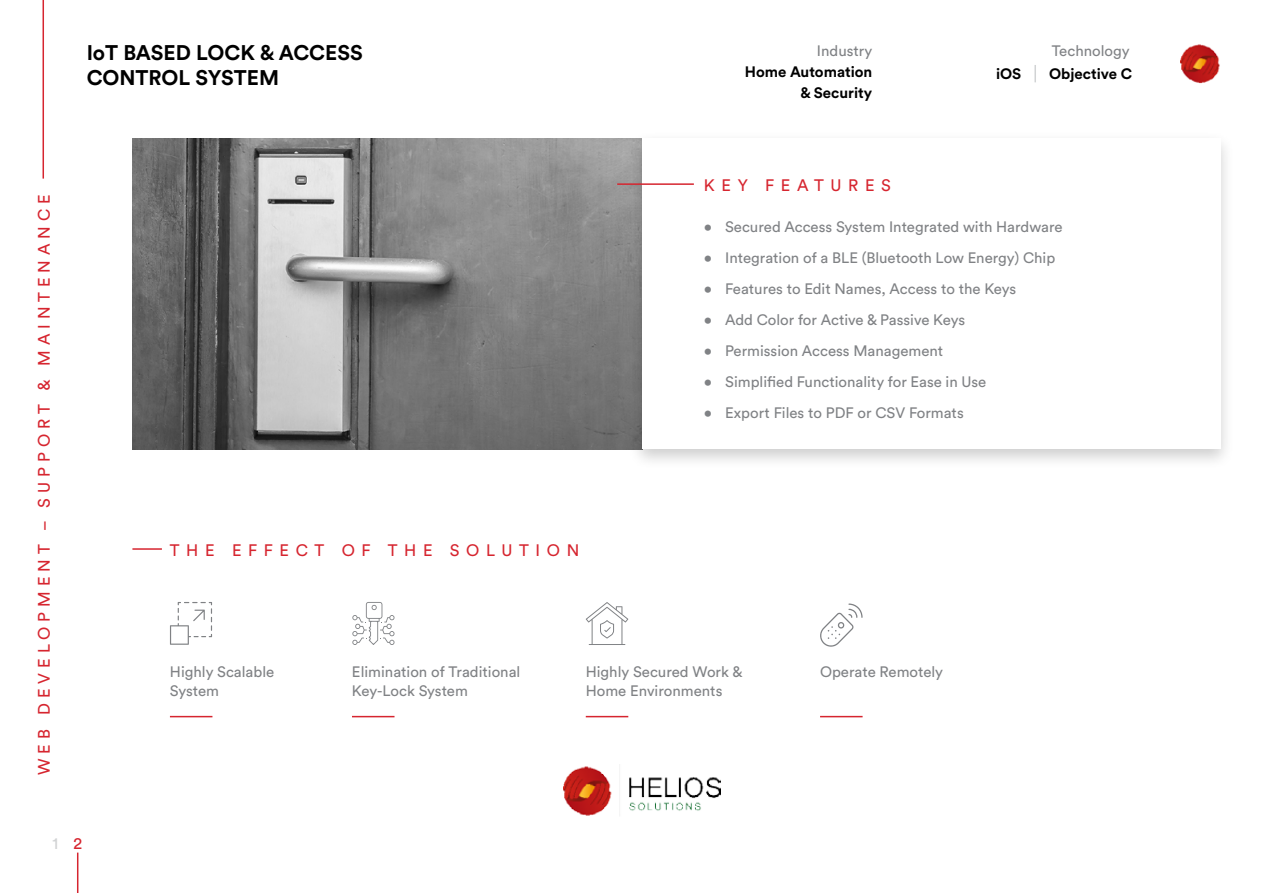
<style>
.page{position:relative;width:1263px;height:893px;background:#fff}
.page>*{position:absolute;margin:0;border:0;box-sizing:border-box;transform-origin:0 0}
.t1{font:700 21px/25.2px "Circular Std";color:#000}
.t2{font:16.5px "Circular Std";letter-spacing:.3em;color:#d6252f}
.t3{font:16.5px "Circular Std";letter-spacing:.4em;color:#d6252f}
.t4{font:16.5px "Circular Std";color:#d1d3d4}
.t5{font:15px/19.5px "Circular Std";color:#808285}
.t6{font:700 15px/21px "Circular Std";color:#000;text-align:right}
.s1{color:#d6252f}
</style>
<div class="page">
<img style="left:132px;top:139px;width:496px;height:310px">
<hr style="left:77px;top:853px;width:1px;height:40px;background:#d6252f">
<div style="left:628px;top:131px;width:607px;height:339px;background:#000;opacity:.2"></div>
<div style="left:642px;top:139px;width:578px;height:310px;background:#fff"></div>
<hr style="left:617px;top:183px;width:77px;height:2px;background:#d6252f">
<hr style="left:132px;top:548px;width:30px;height:2px;background:#d6252f">
<hr style="left:170px;top:716px;width:42px;height:1px;background:#d6252f">
<hr style="left:352px;top:716px;width:42px;height:1px;background:#d6252f">
<hr style="left:586px;top:716px;width:42px;height:1px;background:#d6252f">
<hr style="left:820px;top:716px;width:42px;height:1px;background:#d6252f">
<img style="left:563px;top:766px;width:158px;height:50px">
<hr style="left:43px;top:0;width:1px;height:179px;background:#d6252f">
<svg style="left:1034px;top:65px;width:2px;height:17px"></svg>
<img style="left:1180px;top:44px;width:40px;height:40px">
<svg style="left:170px;top:602px;width:42px;height:43px"></svg>
<svg style="left:352px;top:602px;width:42px;height:43px"></svg>
<svg style="left:586px;top:602px;width:42px;height:43px"></svg>
<svg style="left:820px;top:603px;width:42px;height:44px"></svg>
<p class="t2" style="left:34px;top:775px;width:582px;rotate:-90deg">WEB DEVELOPMENT – SUPPORT &amp; MAINTENANCE</p>
<h1 class="t1" style="left:87px;top:39px;width:278px">IoT BASED LOCK &amp; ACCESS<br>CONTROL SYSTEM</h1>
<p class="t3" style="left:170px;top:540px;width:411px">THE EFFECT OF THE SOLUTION</p>
<p class="t5" style="left:817px;top:40px;width:57px">Industry</p>
<p class="t6" style="left:745px;top:60px;width:129px">Home Automation &amp; Security</p>
<p class="t5" style="left:1052px;top:40px;width:79px">Technology</p>
<p class="t6" style="left:996px;top:63px;width:27px">iOS</p>
<p class="t6" style="left:1049px;top:63px;width:85px">Objective C</p>
<p class="t3" style="left:704px;top:175px;width:189px">KEY FEATURES</p>
<p class="t5" style="left:704px;top:217px;width:360px">• Secured Access System Integrated with Hardware</p>
<p class="t5" style="left:704px;top:248px;width:353px">• Integration of a BLE (Bluetooth Low Energy) Chip</p>
<p class="t5" style="left:704px;top:279px;width:314px">• Features to Edit Names, Access to the Keys</p>
<p class="t5" style="left:704px;top:310px;width:263px">• Add Color for Active &amp; Passive Keys</p>
<p class="t5" style="left:704px;top:341px;width:241px">• Permission Access Management</p>
<p class="t5" style="left:704px;top:372px;width:284px">• Simplified Functionality for Ease in Use</p>
<p class="t5" style="left:704px;top:403px;width:261px">• Export Files to PDF or CSV Formats</p>
<p class="t5" style="left:170px;top:662px;width:106px">Highly Scalable<br>System</p>
<p class="t5" style="left:352px;top:662px;width:170px">Elimination of Traditional<br>Key-Lock System</p>
<p class="t5" style="left:586px;top:662px;width:158px">Highly Secured Work &amp;<br>Home Environments</p>
<p class="t5" style="left:820px;top:662px;width:125px">Operate Remotely</p>
<p class="t4" style="left:52px;top:833px;width:31px">1 <span class="s1">2</span></p>
</div>
